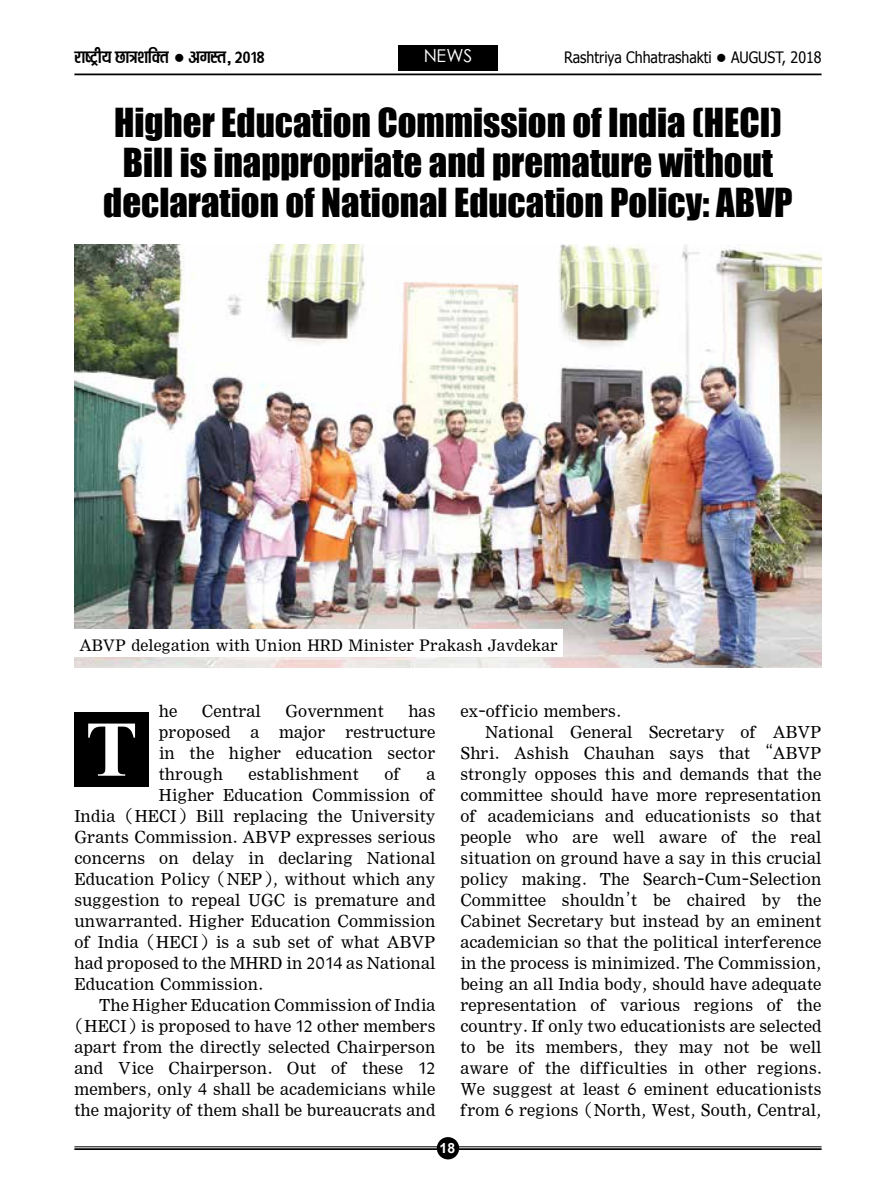
<style>
.page{position:relative;width:896px;height:1197px;background:#fff}
.page>*{position:absolute;margin:0;border:0;box-sizing:border-box;transform-origin:0 0}
.t1{font:700 78.75px "Times New Roman";color:#fff}
.t2{font:36.75px/40.2px "Impact";color:#000;text-align:center}
.t3{font:24.5px "Four C Hari";color:#fff}
.t4{font:21.88px "Four C Gandhi";color:#000}
.t5{font:21px "Four C Gandhi";color:#000}
.t6{font:21px "Four C Heera";color:#000}
.t7{font:15.75px "Tahoma";color:#000;scale:.9 1}
.t8{font:700 14px "Arial";color:#fff}
</style>
<div class="page">
<hr style="left:74px;top:74px;width:747px;height:1px;background:#000">
<hr style="left:74px;top:1147px;width:747px;height:1px;background:#000">
<hr style="left:74px;top:1148px;width:747px;height:2px;background:#000">
<div style="left:437px;top:1137px;width:22px;height:22px;background:#000;border-radius:50%"></div>
<div style="left:74px;top:712px;width:75px;height:74px;background:#000"></div>
<div style="left:398px;top:45px;width:100px;height:26px;background:#000"></div>
<img style="left:74px;top:244px;width:747px;height:424px">
<div style="left:74px;top:629px;width:489px;height:27px;background:#fff"></div>
<p class="t6" style="left:74px;top:45px;width:192px">राष्ट्रीय छात्रशक्ति ● अगस्त , 2018</p>
<p class="t7" style="left:564px;top:47px;width:287px">Rashtriya Chhatrashakti ● AUGUST, 2018</p>
<p class="t3" style="left:424px;top:41px;width:50px">news</p>
<h2 class="t2" style="left:103px;top:101px;width:691px">Higher Education Commission of India (HECI)<br>Bill is inappropriate and premature without declaration of National Education Policy: ABVP</h2>
<p class="t5" style="left:79px;top:633px;width:480px">ABVP delegation with Union HRD Minister Prakash Javdekar</p>
<p class="t4" style="left:159px;top:698px;width:278px">he Central Government has</p>
<p class="t4" style="left:159px;top:719px;width:278px">proposed a major restructure</p>
<p class="t4" style="left:159px;top:740px;width:278px">in the higher education sector</p>
<p class="t4" style="left:159px;top:761px;width:278px">through establishment of a</p>
<p class="t4" style="left:159px;top:782px;width:278px">Higher Education Commission of</p>
<p class="t4" style="left:74px;top:803px;width:363px">India (HECI) Bill replacing the University</p>
<p class="t4" style="left:74px;top:824px;width:363px">Grants Commission. ABVP expresses serious</p>
<p class="t4" style="left:74px;top:845px;width:363px">concerns on delay in declaring National</p>
<p class="t4" style="left:74px;top:866px;width:363px">Education Policy (NEP), without which any</p>
<p class="t4" style="left:74px;top:887px;width:363px">suggestion to repeal UGC is premature and</p>
<p class="t4" style="left:74px;top:908px;width:363px">unwarranted. Higher Education Commission</p>
<p class="t4" style="left:74px;top:929px;width:363px">of India (HECI) is a sub set of what ABVP</p>
<p class="t4" style="left:74px;top:950px;width:363px">had proposed to the MHRD in 2014 as National</p>
<p class="t4" style="left:74px;top:971px;width:190px">Education Commission.</p>
<p class="t4" style="left:99px;top:992px;width:338px">The Higher Education Commission of India</p>
<p class="t4" style="left:74px;top:1013px;width:363px">(HECI) is proposed to have 12 other members</p>
<p class="t4" style="left:74px;top:1034px;width:363px">apart from the directly selected Chairperson</p>
<p class="t4" style="left:74px;top:1055px;width:363px">and Vice Chairperson. Out of these 12</p>
<p class="t4" style="left:74px;top:1076px;width:363px">members, only 4 shall be academicians while</p>
<p class="t4" style="left:74px;top:1097px;width:363px">the majority of them shall be bureaucrats and</p>
<h1 class="t1" style="left:85px;top:695px;width:54px">T</h1>
<p class="t4" style="left:460px;top:698px;width:162px">ex-officio members.</p>
<p class="t4" style="left:485px;top:719px;width:338px">National General Secretary of ABVP</p>
<p class="t4" style="left:460px;top:740px;width:363px">Shri. Ashish Chauhan says that “ABVP</p>
<p class="t4" style="left:460px;top:761px;width:363px">strongly opposes this and demands that the</p>
<p class="t4" style="left:460px;top:782px;width:363px">committee should have more representation</p>
<p class="t4" style="left:460px;top:803px;width:363px">of academicians and educationists so that</p>
<p class="t4" style="left:460px;top:824px;width:363px">people who are well aware of the real</p>
<p class="t4" style="left:460px;top:845px;width:363px">situation on ground have a say in this crucial</p>
<p class="t4" style="left:460px;top:866px;width:363px">policy making. The Search-Cum-Selection</p>
<p class="t4" style="left:460px;top:887px;width:363px">Committee shouldn’t be chaired by the</p>
<p class="t4" style="left:460px;top:908px;width:363px">Cabinet Secretary but instead by an eminent</p>
<p class="t4" style="left:460px;top:929px;width:363px">academician so that the political interference</p>
<p class="t4" style="left:460px;top:950px;width:363px">in the process is minimized. The Commission,</p>
<p class="t4" style="left:460px;top:971px;width:363px">being an all India body, should have adequate</p>
<p class="t4" style="left:460px;top:992px;width:363px">representation of various regions of the</p>
<p class="t4" style="left:460px;top:1013px;width:363px">country. If only two educationists are selected</p>
<p class="t4" style="left:460px;top:1034px;width:363px">to be its members, they may not be well</p>
<p class="t4" style="left:460px;top:1055px;width:363px">aware of the difficulties in other regions.</p>
<p class="t4" style="left:460px;top:1076px;width:363px">We suggest at least 6 eminent educationists</p>
<p class="t4" style="left:460px;top:1097px;width:363px">from 6 regions (North, West, South, Central,</p>
<p class="t8" style="left:439px;top:1139px;width:17px">18</p>
</div>
